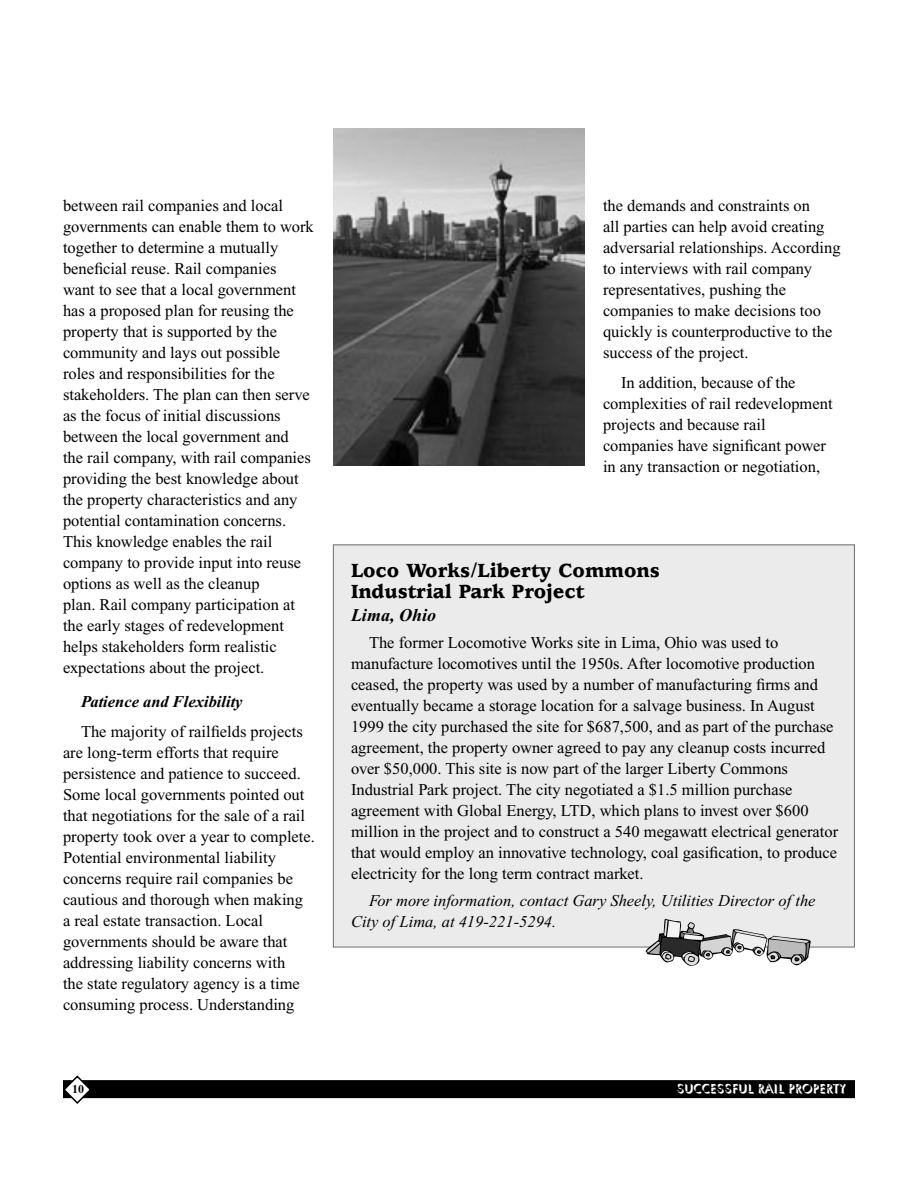
<style>
.page{position:relative;width:918px;height:1188px;background:#fff}
.page>*{position:absolute;margin:0;border:0;box-sizing:border-box;transform-origin:0 0}
.Side_bar_header{font:900 21px/21px "Usherwood";color:#000}
.Side_bar_subhead{font:italic 700 18px "Times New Roman";color:#000}
.body_text{font:16.5px/21px "Times New Roman";color:#000}
.Side_bar_text{font:16.5px/21px "Times New Roman";color:#000}
.Side_bar_contact{font:italic 16.5px/21px "Times New Roman";color:#000}
.t1{font:italic 700 16.5px "Times New Roman";color:#000}
.t2{font:13.5px "Umbra BT";color:#fff}
.t3{font:700 12px "Times New Roman";color:#000}
</style>
<div class="page">
<div style="left:63px;top:1080px;width:792px;height:18px;background:#000"></div>
<svg style="left:63px;top:1075px;width:30px;height:29px"></svg>
<img style="left:333px;top:129px;width:252px;height:337px">
<div style="left:333px;top:545px;width:521px;height:402px;background:#ebebeb"></div>
<svg style="left:646px;top:919px;width:165px;height:47px"></svg>
<p class="body_text" style="left:63px;top:195px;width:252px">between rail companies and local governments can enable them to work together to determine a mutually beneficial reuse. Rail companies<br>want to see that a local government has a proposed plan for reusing the property that is supported by the community and lays out possible roles and responsibilities for the stakeholders. The plan can then serve as the focus of initial discussions between the local government and<br>the rail company, with rail companies providing the best knowledge about the property characteristics and any potential contamination concerns.<br>This knowledge enables the rail company to provide input into reuse options as well as the cleanup<br>plan. Rail company participation at the early stages of redevelopment helps stakeholders form realistic expectations about the project.</p>
<p class="t1" style="left:81px;top:693px;width:163px">Patience and Flexibility</p>
<p class="body_text" style="left:63px;top:721px;width:253px;text-indent:18px">The majority of railfields projects are long-term efforts that require persistence and patience to succeed.<br>Some local governments pointed out that negotiations for the sale of a rail property took over a year to complete.<br>Potential environmental liability concerns require rail companies be cautious and thorough when making<br>a real estate transaction. Local governments should be aware that addressing liability concerns with<br>the state regulatory agency is a time consuming process. Understanding</p>
<p class="body_text" style="left:603px;top:195px;width:239px">the demands and constraints on<br>all parties can help avoid creating adversarial relationships. According to interviews with rail company representatives, pushing the companies to make decisions too quickly is counterproductive to the success of the project.</p>
<p class="body_text" style="left:603px;top:372px;width:231px;text-indent:18px">In addition, because of the complexities of rail redevelopment projects and because rail companies have significant power in any transaction or negotiation,</p>
<p class="Side_bar_header" style="left:351px;top:561px;width:310px">Loco Works/Liberty Commons<br>Industrial Park Project</p>
<p class="Side_bar_subhead" style="left:351px;top:605px;width:87px">Lima, Ohio</p>
<p class="Side_bar_text" style="left:351px;top:632px;width:489px;text-indent:18px">The former Locomotive Works site in Lima, Ohio was used to manufacture locomotives until the 1950s. After locomotive production ceased, the property was used by a number of manufacturing firms and eventually became a storage location for a salvage business. In August 1999 the city purchased the site for $687,500, and as part of the purchase agreement, the property owner agreed to pay any cleanup costs incurred over $50,000. This site is now part of the larger Liberty Commons Industrial Park project. The city negotiated a $1.5 million purchase agreement with Global Energy, LTD, which plans to invest over $600 million in the project and to construct a 540 megawatt electrical generator that would employ an innovative technology, coal gasification, to produce electricity for the long term contract market.</p>
<p class="Side_bar_contact" style="left:351px;top:890px;width:466px;text-indent:18px">For more information, contact Gary Sheely, Utilities Director of the<br>City of Lima, at 419-221-5294.</p>
<p class="t3" style="left:72px;top:1082px;width:14px">10</p>
<p class="t2" style="left:677px;top:1080px;width:171px">SUCCESSFUL RAIL PROPERTY</p>
</div>
